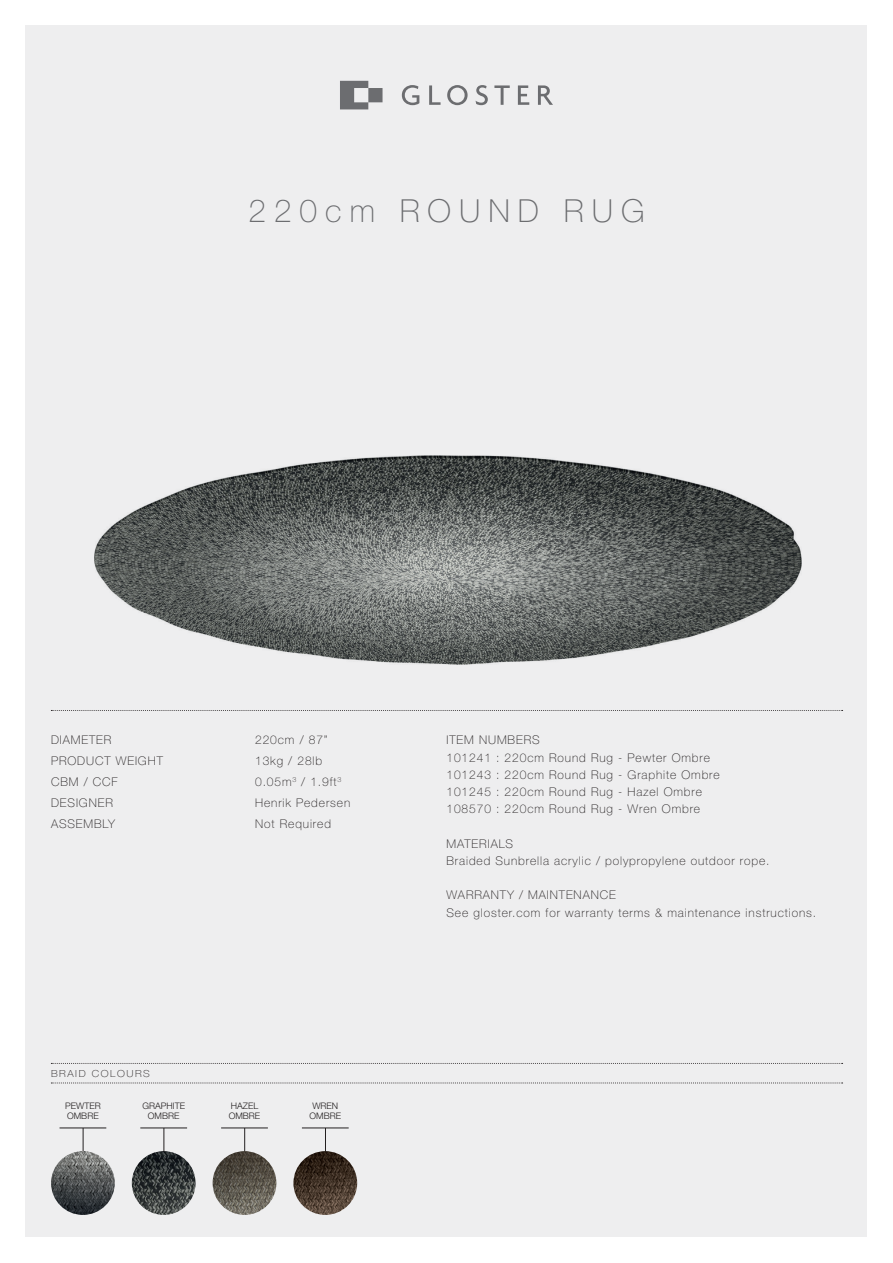
<style>
.page{position:relative;width:893px;height:1263px;background:#fff}
.page>*{position:absolute;margin:0;border:0;box-sizing:border-box;transform-origin:0 0}
.t1{font:100 31.8px "Helvetica Neue LT Pro";letter-spacing:.25em;color:#6c6d70}
.t2{font:100 12px "Helvetica Neue LT Pro";letter-spacing:.075em;color:#231f20}
.t3{font:100 9.75px "Helvetica Neue LT Pro";letter-spacing:.15em;color:#231f20;scale:1.08 1}
.t4{font:300 9px "Helvetica Neue LT Pro";color:#231f20}
</style>
<div class="page">
<div style="left:26px;top:26px;width:841px;height:1211px;background:#eeeeef"></div>
<svg style="left:340px;top:81px;width:213px;height:28px"></svg>
<img style="left:95px;top:455px;width:706px;height:209px">
<svg style="left:51px;top:1083px;width:792px;height:1px"></svg>
<svg style="left:51px;top:1063px;width:792px;height:1px"></svg>
<svg style="left:51px;top:710px;width:792px;height:1px"></svg>
<hr style="left:221px;top:1128px;width:47px;height:1px;background:#231f20">
<svg style="left:244px;top:1128px;width:1px;height:23px"></svg>
<hr style="left:302px;top:1128px;width:47px;height:1px;background:#231f20">
<svg style="left:325px;top:1129px;width:1px;height:22px"></svg>
<hr style="left:140px;top:1128px;width:47px;height:1px;background:#231f20">
<svg style="left:164px;top:1128px;width:1px;height:23px"></svg>
<hr style="left:60px;top:1128px;width:46px;height:1px;background:#231f20">
<svg style="left:83px;top:1128px;width:1px;height:23px"></svg>
<img style="left:51px;top:1151px;width:64px;height:64px;border-radius:32px">
<img style="left:132px;top:1151px;width:64px;height:64px;border-radius:32px">
<img style="left:213px;top:1151px;width:63px;height:64px;border-radius:32px">
<img style="left:293px;top:1151px;width:64px;height:64px;border-radius:32px">
<p class="t1" style="left:248px;top:192px;width:398px">220cm ROUND RUG</p>
<p class="t2" style="left:51px;top:733px;width:62px">DIAMETER</p>
<p class="t2" style="left:51px;top:754px;width:113px">PRODUCT WEIGHT</p>
<p class="t2" style="left:51px;top:775px;width:68px">CBM / CCF</p>
<p class="t2" style="left:51px;top:796px;width:63px">DESIGNER</p>
<p class="t2" style="left:51px;top:817px;width:66px">ASSEMBLY</p>
<p class="t2" style="left:255px;top:733px;width:74px">220cm / 87”</p>
<p class="t2" style="left:255px;top:754px;width:69px">13kg / 28lb</p>
<p class="t2" style="left:255px;top:775px;width:88px">0.05m<sup>3</sup> / 1.9ft<sup>3</sup></p>
<p class="t2" style="left:255px;top:796px;width:97px">Henrik Pedersen</p>
<p class="t2" style="left:255px;top:817px;width:77px">Not Required</p>
<p class="t2" style="left:446px;top:733px;width:95px">ITEM NUMBERS</p>
<p class="t2" style="left:446px;top:750px;width:265px">101241 : 220cm Round Rug - Pewter Ombre</p>
<p class="t2" style="left:446px;top:767px;width:275px">101243 : 220cm Round Rug - Graphite Ombre</p>
<p class="t2" style="left:446px;top:785px;width:257px">101245 : 220cm Round Rug - Hazel Ombre</p>
<p class="t2" style="left:446px;top:802px;width:255px">108570 : 220cm Round Rug - Wren Ombre</p>
<p class="t2" style="left:446px;top:836px;width:68px">MATERIALS</p>
<p class="t2" style="left:446px;top:853px;width:325px">Braided Sunbrella acrylic / polypropylene outdoor rope.</p>
<p class="t2" style="left:446px;top:888px;width:171px">WARRANTY / MAINTENANCE</p>
<p class="t2" style="left:446px;top:905px;width:371px">See gloster.com for warranty terms &amp; maintenance instructions.</p>
<p class="t3" style="left:51px;top:1067px;width:93px">BRAID COLOURS</p>
<p class="t4" style="left:65px;top:1100px;width:37px">PEWTER</p>
<p class="t4" style="left:67px;top:1111px;width:33px">OMBRE</p>
<p class="t4" style="left:142px;top:1100px;width:44px">GRAPHITE</p>
<p class="t4" style="left:148px;top:1111px;width:33px">OMBRE</p>
<p class="t4" style="left:231px;top:1100px;width:29px">HAZEL</p>
<p class="t4" style="left:229px;top:1111px;width:33px">OMBRE</p>
<p class="t4" style="left:312px;top:1100px;width:27px">WREN</p>
<p class="t4" style="left:310px;top:1111px;width:33px">OMBRE</p>
</div>
